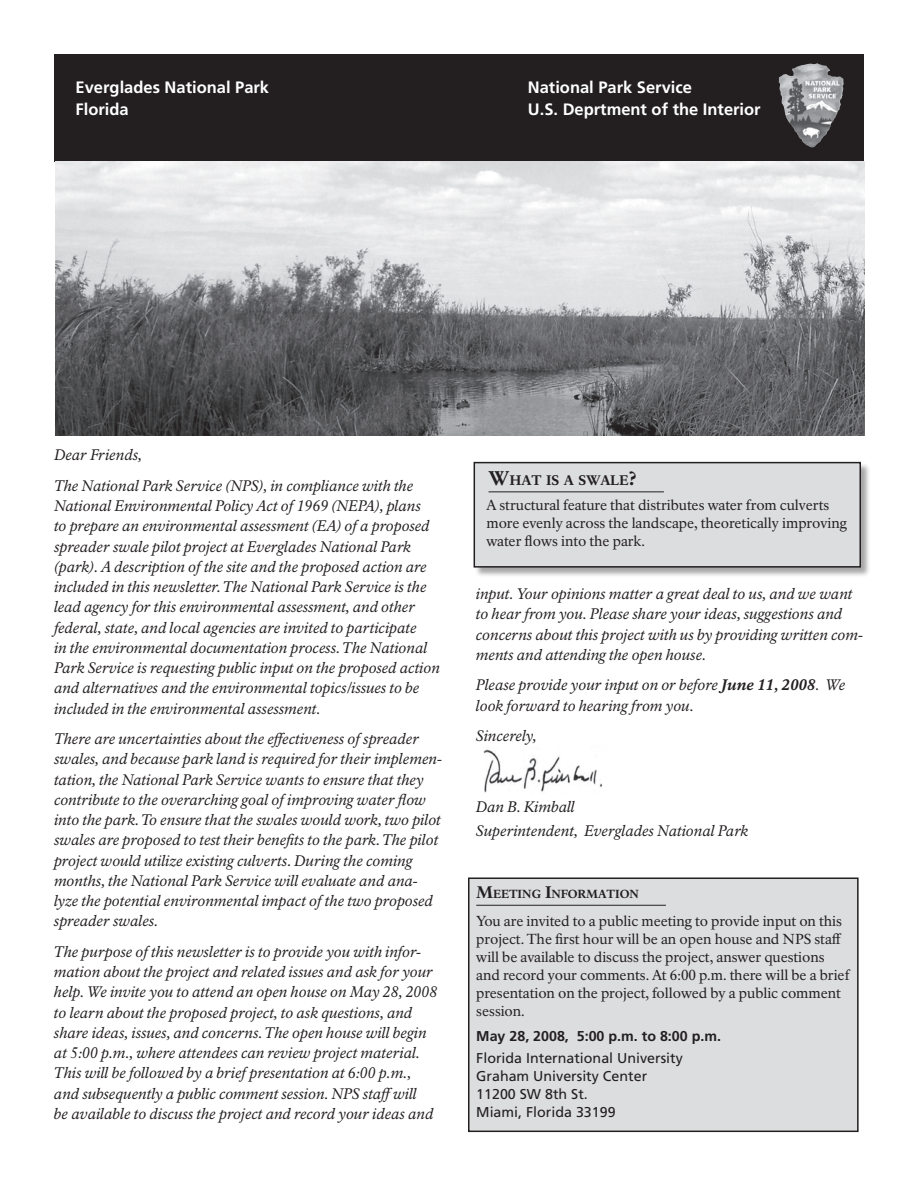
<style>
.page{position:relative;width:918px;height:1188px;background:#fff}
.page>*{position:absolute;margin:0;border:0;box-sizing:border-box;transform-origin:0 0}
.t1{font:700 16.5px/22.5px "Frutiger LT Std";color:#fff}
.t2{font:italic 15px/20.2px "NPS Rawlinson OT";color:#231f20}
.t3{font:14.25px/18px "NPS Rawlinson OT";letter-spacing:-.005em;color:#231f20}
.t4{font:14.25px/18px "Frutiger LT Std";color:#231f20}
.t5{font:700 14.25px "Frutiger LT Std";color:#231f20}
.t6{font:800 13.65px "NPS Rawlinson OT";letter-spacing:-.015em;color:#231f20}
.t7{font:800 11.55px "NPS Rawlinson OT";color:#231f20}
.s1{font-size:19.5px}
.s2{font-weight:800}
.s3{font-size:16.5px}
</style>
<div class="page">
<div style="left:54px;top:54px;width:810px;height:108px;background:#231f20"></div>
<img style="left:779px;top:63px;width:65px;height:82px">
<div style="left:469px;top:878px;width:389px;height:253px;background:#dcdddf"></div>
<hr style="left:476px;top:905px;width:190px;height:1px;background:#231f20">
<div style="left:468px;top:878px;width:391px;height:254px;border:2px solid #231f20"></div>
<div style="left:473px;top:461px;width:399px;height:118px;background:#231f20;opacity:.4"></div>
<div style="left:474px;top:463px;width:386px;height:104px;background:#dcdddf"></div>
<hr style="left:489px;top:491px;width:175px;height:1px;background:#231f20">
<div style="left:474px;top:462px;width:387px;height:106px;border:2px solid #231f20"></div>
<img style="left:483px;top:749px;width:119px;height:44px">
<img style="left:55px;top:161px;width:809px;height:275px">
<p class="t1" style="left:76px;top:76px;width:195px">Everglades National Park<br>Florida</p>
<p class="t1" style="left:528px;top:76px;width:234px">National Park Service<br>U.S. Deprtment of the Interior</p>
<p class="t2" style="left:54px;top:440px;width:361px;line-height:30.5px">Dear Friends,<br>The National Park Service (NPS), in compliance with the</p>
<p class="t2" style="left:54px;top:496px;width:387px">National Environmental Policy Act of 1969 (NEPA), plans<br>to prepare an environmental assessment (EA) of a proposed spreader swale pilot project at Everglades National Park (park). A description of the site and the proposed action are included in this newsletter. The National Park Service is the lead agency for this environmental assessment, and other federal, state, and local agencies are invited to participate<br>in the environmental documentation process. The National Park Service is requesting public input on the proposed action and alternatives and the environmental topics/issues to be included in the environmental assessment.</p>
<p class="t2" style="left:54px;top:729px;width:390px">There are uncertainties about the effectiveness of spreader swales, and because park land is required for their implemen&shy;tation, the National Park Service wants to ensure that they contribute to the overarching goal of improving water flow into the park. To ensure that the swales would work, two pilot swales are proposed to test their benefits to the park. The pilot project would utilize existing culverts. During the coming months, the National Park Service will evaluate and ana&shy;lyze the potential environmental impact of the two proposed spreader swales.</p>
<p class="t2" style="left:54px;top:942px;width:385px">The purpose of this newsletter is to provide you with infor&shy;mation about the project and related issues and ask for your help. We invite you to attend an open house on May 28, 2008 to learn about the proposed project, to ask questions, and share ideas, issues, and concerns. The open house will begin at 5:00 p.m., where attendees can review project material.<br>This will be followed by a brief presentation at 6:00 p.m., and subsequently a public comment session. NPS staffwill<br>be available to discuss the project and record your ideas and</p>
<p class="t6" style="left:489px;top:472px;width:150px"><span class="s1">W</span>HAT IS A SWALE<span class="s1">?</span></p>
<p class="t3" style="left:486px;top:496px;width:362px">A structural feature that distributes water from culverts more evenly across the landscape, theoretically improving water flows into the park.</p>
<p class="t2" style="left:476px;top:584px;width:389px">input. Your opinions matter a great deal to us, and we want to hear from you. Please share your ideas, suggestions and concerns about this project with us by providing written com&shy;ments and attending the open house.</p>
<p class="t2" style="left:476px;top:675px;width:371px">Please provide your input on or before <span class="s2">June 11, 2008</span>. We look forward to hearing from you.</p>
<p class="t2" style="left:476px;top:726px;width:62px">Sincerely,</p>
<p class="t2" style="left:476px;top:795px;width:274px;line-height:23.7px">Dan B. Kimball<br>Superintendent, Everglades National Park</p>
<p class="t7" style="left:476px;top:887px;width:164px"><span class="s3">M</span>EETING <span class="s3">I</span>NFORMATION</p>
<p class="t3" style="left:476px;top:913px;width:375px">You are invited to a public meeting to provide input on this project. The first hour will be an open house and NPS staff will be available to discuss the project, answer questions and record your comments. At 6:00 p.m. there will be a brief presentation on the project, followed by a public comment session.</p>
<p class="t5" style="left:476px;top:1028px;width:246px">May 28, 2008, 5:00 p.m. to 8:00 p.m.</p>
<p class="t4" style="left:476px;top:1049px;width:208px">Florida International University<br>Graham University Center<br>11200 SW 8th St.<br>Miami, Florida 33199</p>
</div>
